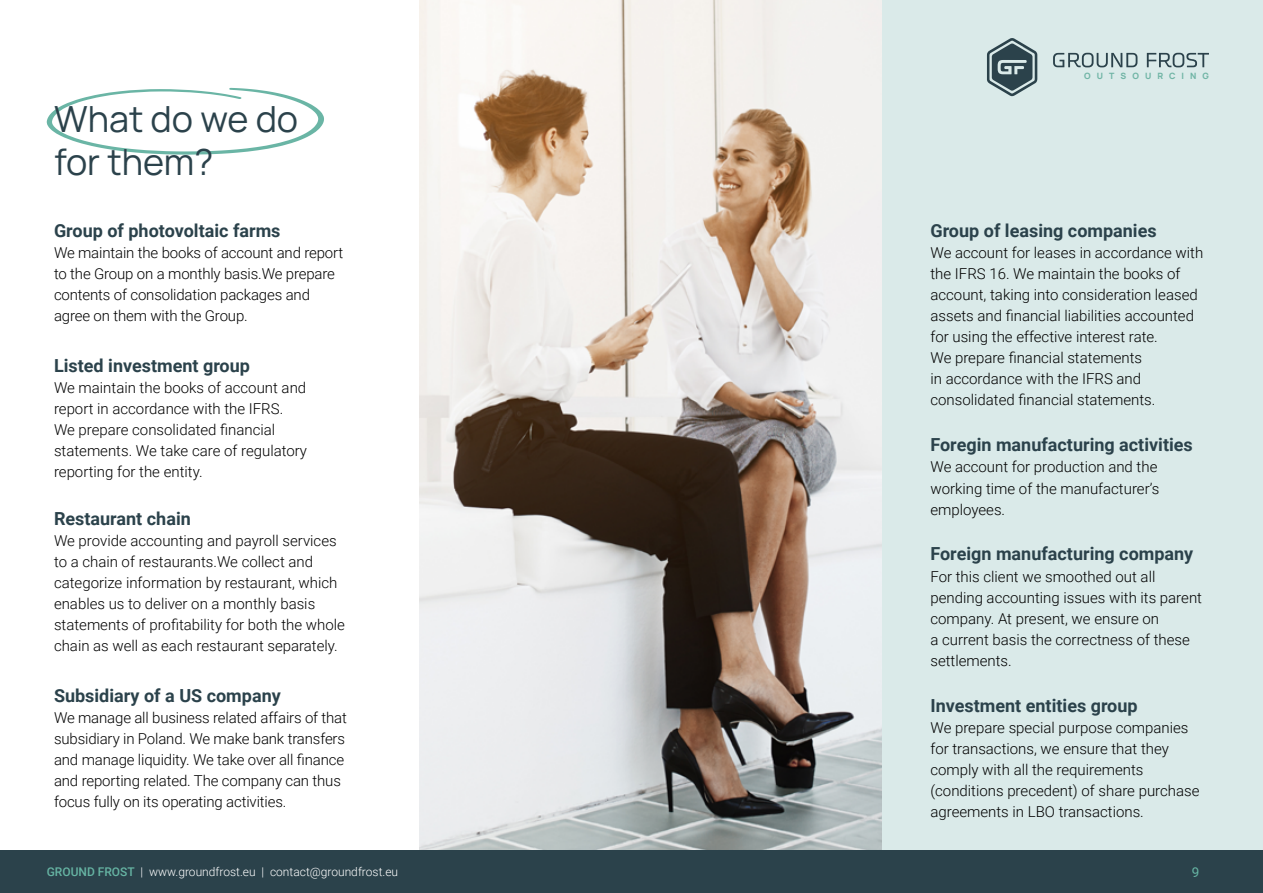
<style>
.page{position:relative;width:1263px;height:893px;background:#fff}
.page>*{position:absolute;margin:0;border:0;box-sizing:border-box;transform-origin:0 0}
.t1{font:36px/43.2px "Manrope";color:#2b424b}
.t2{font:700 18px "Roboto";color:#2b424b}
.t3{font:300 15px/21px "Roboto";color:#000}
.t4{font:13.5px "Roboto";color:#66b4a3}
.t5{font:300 12px "Roboto";color:#fff}
.t6{font:800 8.7px "Manrope";letter-spacing:.7em;color:#71b5a6}
.s1{font-weight:500;color:#66b4a3}
</style>
<div class="page">
<div style="left:444px;top:0;width:819px;height:893px;background:#daeae9"></div>
<img style="left:420px;top:0;width:461px;height:850px">
<svg style="left:47px;top:88px;width:277px;height:67px"></svg>
<div style="left:0;top:850px;width:1263px;height:43px;background:#2b424b"></div>
<svg style="left:987px;top:38px;width:50px;height:58px"></svg>
<svg style="left:1147px;top:53px;width:62px;height:14px"></svg>
<svg style="left:1053px;top:53px;width:84px;height:14px"></svg>
<h1 class="t1" style="left:54px;top:95px;width:246px">What do we do for them?</h1>
<p class="t2" style="left:54px;top:218px;width:228px">Group of photovoltaic farms</p>
<p class="t3" style="left:54px;top:241px;width:291px">We maintain the books of account and report to the Group on a monthly basis.We prepare contents of consolidation packages and agree on them with the Group.</p>
<p class="t2" style="left:54px;top:353px;width:197px">Listed investment group</p>
<p class="t3" style="left:54px;top:376px;width:255px">We maintain the books of account and report in accordance with the IFRS.<br>We prepare consolidated financial statements. We take care of regulatory reporting for the entity.</p>
<p class="t2" style="left:54px;top:506px;width:138px">Restaurant chain</p>
<p class="t3" style="left:54px;top:530px;width:292px">We provide accounting and payroll services to a chain of restaurants.We collect and categorize information by restaurant, which enables us to deliver on a monthly basis statements of profitability for both the whole chain as well as each restaurant separately.</p>
<p class="t2" style="left:54px;top:683px;width:228px">Subsidiary of a US company</p>
<p class="t3" style="left:54px;top:707px;width:294px">We manage all business related affairs of that subsidiary in Poland. We make bank transfers and manage liquidity. We take over all finance and reporting related. The company can thus focus fully on its operating activities.</p>
<p class="t6" style="left:1084px;top:68px;width:126px">OUTSOURCING</p>
<p class="t2" style="left:930px;top:218px;width:228px">Group of leasing companies</p>
<p class="t3" style="left:930px;top:241px;width:274px">We account for leases in accordance with the IFRS 16. We maintain the books of account, taking into consideration leased assets and financial liabilities accounted for using the effective interest rate.<br>We prepare financial statements<br>in accordance with the IFRS and consolidated financial statements.</p>
<p class="t2" style="left:930px;top:432px;width:264px">Foregin manufacturing activities</p>
<p class="t3" style="left:930px;top:456px;width:230px">We account for production and the working time of the manufacturer’s employees.</p>
<p class="t2" style="left:930px;top:541px;width:264px">Foreign manufacturing company</p>
<p class="t3" style="left:930px;top:565px;width:273px">For this client we smoothed out all pending accounting issues with its parent company. At present, we ensure on<br>a current basis the correctness of these settlements.</p>
<p class="t2" style="left:930px;top:693px;width:209px">Investment entities group</p>
<p class="t3" style="left:930px;top:717px;width:271px">We prepare special purpose companies for transactions, we ensure that they comply with all the requirements (conditions precedent) of share purchase agreements in LBO transactions.</p>
<p class="t5" style="left:47px;top:863px;width:353px"><span class="s1">GROUND FROST</span> | www.groundfrost.eu | contact@groundfrost.eu</p>
<p class="t4" style="left:1192px;top:862px;width:9px">9</p>
</div>
